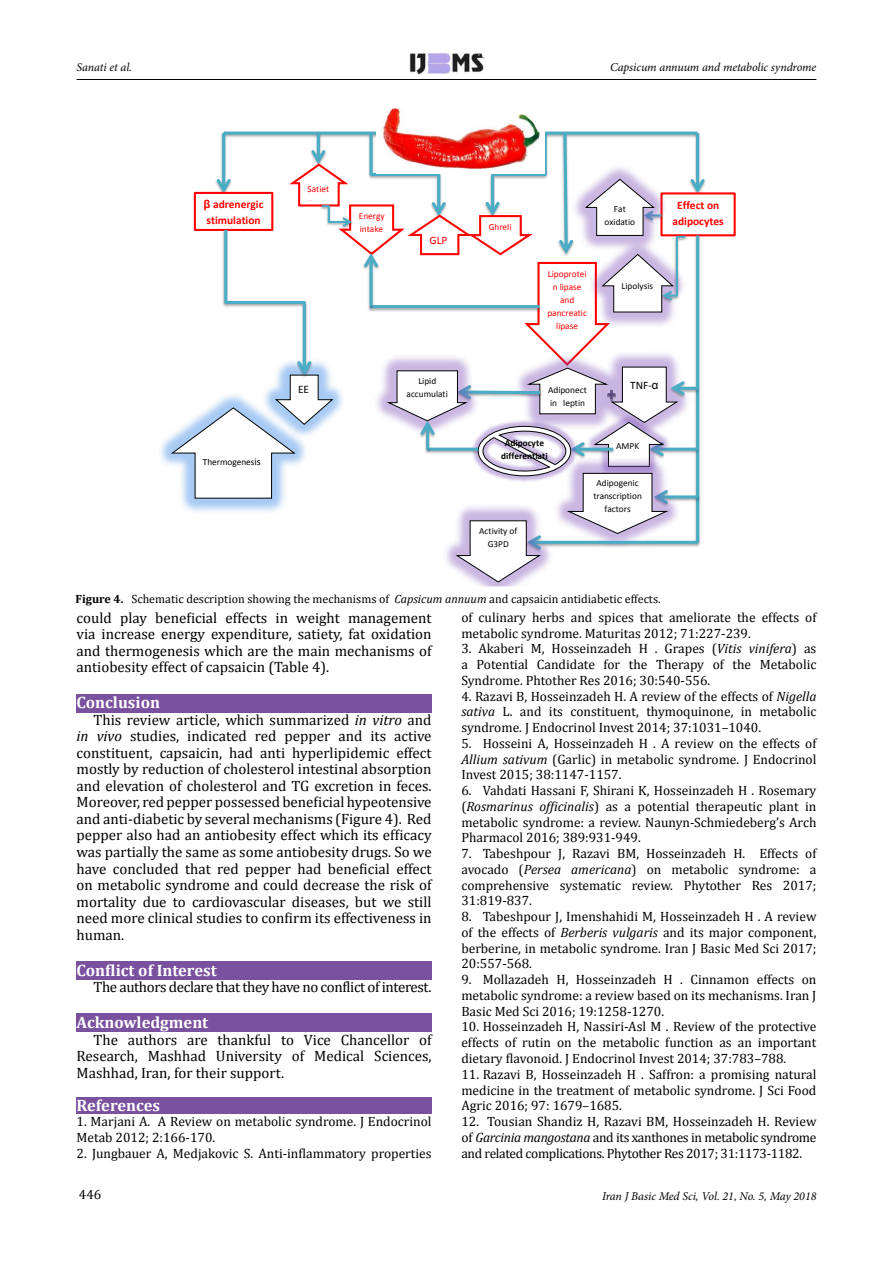
<style>
.page{position:relative;width:893px;height:1263px;background:#fff}
.page>*{position:absolute;margin:0;border:0;box-sizing:border-box;transform-origin:0 0}
.t1{font:700 16.5px "Cambria";color:#fff}
.t2{font:15px/16.5px "Cambria";color:#000;text-align:justify}
.t3{font:15px "Cambria";letter-spacing:-.025em;color:#000}
.t4{font:13.5px/15.8px "Cambria";color:#000;text-align:justify}
.t5{font:12px "Cambria";color:#000}
.t6{font:italic 12px "Minion Pro";letter-spacing:-.01em;color:#000}
.t7{font:700 11.4px/16px "Calibri";color:#f00}
.t8{font:11.4px "Calibri";color:#000}
.t9{font:11.4px "Calibri";color:#f00}
.t10{font:9.3px/13px "Calibri";color:#000;text-align:center}
.t11{font:9.3px/13px "Calibri";color:#f00}
.t12{font:700 9.3px "Calibri";color:#000}
.s1{font-family:"Arial"}
.s2{font-size:10.35px}
.s3{font-weight:700}
.s4{font-style:italic}
</style>
<div class="page">
<img style="left:409px;top:53px;width:76px;height:21px">
<hr style="left:77px;top:79px;width:739px;height:1px;background:#000">
<div style="left:77px;top:694px;width:355px;height:19px;background:#7a519e"></div>
<div style="left:77px;top:961px;width:355px;height:19px;background:#7a519e"></div>
<div style="left:77px;top:1013px;width:355px;height:19px;background:#7a519e"></div>
<div style="left:77px;top:1098px;width:355px;height:16px;background:#7a519e"></div>
<hr style="left:224px;top:132px;width:170px;height:3px;background:#4bacc6">
<hr style="left:540px;top:132px;width:157px;height:3px;background:#4bacc6">
<img style="left:221px;top:131px;width:20px;height:2px">
<img style="left:680px;top:131px;width:26px;height:53px">
<img style="left:160px;top:435px;width:12px;height:30px">
<div style="left:660px;top:192px;width:76px;height:44px;border:2px solid #f00"></div>
<img style="left:733px;top:198px;width:1px;height:33px">
<svg style="left:172px;top:133px;width:533px;height:450px"></svg>
<img style="left:470px;top:525px;width:56px;height:35px">
<img style="left:377px;top:107px;width:167px;height:66px">
<p class="t6" style="left:77px;top:59px;width:57px">Sanati et al.</p>
<p class="t6" style="left:610px;top:59px;width:208px">Capsicum annuum and metabolic syndrome</p>
<p class="t7" style="left:204px;top:197px;width:61px"><span class="s1">β</span> adrenergic stimulation</p>
<p class="t10" style="left:203px;top:455px;width:60px">Thermogenes<span class="s2">is</span></p>
<p class="t11" style="left:308px;top:183px;width:23px">Satiet y</p>
<p class="t11" style="left:359px;top:209px;width:27px">Energy intake</p>
<p class="t9" style="left:430px;top:233px;width:19px">GLP</p>
<p class="t8" style="left:298px;top:382px;width:13px">EE</p>
<p class="t10" style="left:407px;top:374px;width:43px">Lipid accumulati</p>
<p class="t11" style="left:489px;top:220px;width:24px">Ghreli</p>
<p class="t11" style="left:547px;top:267px;width:41px;text-align:center">Lipoprotei n lipase and pancreatic lipase</p>
<p class="t10" style="left:605px;top:202px;width:32px">Fat oxidatio</p>
<p class="t10" style="left:622px;top:279px;width:33px">Lipolysis</p>
<p class="t7" style="left:673px;top:197px;width:53px;text-align:center">Effect on adipocytes</p>
<p class="t10" style="left:548px;top:383px;width:40px">Adiponect</p>
<p class="t10" style="left:550px;top:396px;width:37px">in leptin</p>
<p class="t8" style="left:630px;top:378px;width:30px">TNF-<span class="s1">α</span></p>
<p class="t12" style="left:505px;top:437px;width:41px">Adipocyte</p>
<p class="t10" style="left:616px;top:439px;width:24px">AMPK</p>
<p class="t12" style="left:501px;top:450px;width:48px">differentiati</p>
<p class="t10" style="left:593px;top:477px;width:50px">Adipogenic transcription factors</p>
<p class="t10" style="left:479px;top:524px;width:40px">Activity of<br>G3PD</p>
<p class="t5" style="left:75px;top:592px;width:587px"><span class="s3">Figure 4.</span> Schematic description showing the mechanisms of <span class="s4">Capsicum annuum</span> and capsaicin antidiabetic effects.</p>
<p class="t2" style="left:77px;top:609px;width:357px">could play beneficial effects in weight management via increase energy expenditure, satiety, fat oxidation and thermogenesis which are the main mechanisms of antiobesity effect of capsaicin (Table 4).</p>
<p class="t1" style="left:77px;top:691px;width:85px">Conclusion</p>
<p class="t2" style="left:77px;top:711px;width:357px;text-indent:17px">This review article, which summarized <span class="s4">in vitro</span> and <span class="s4">in vivo</span> studies, indicated red pepper and its active constituent, capsaicin, had anti hyperlipidemic effect mostly by reduction of cholesterol intestinal absorption and elevation of cholesterol and TG excretion in feces.<br>Moreover, red pepper possessed beneficial hypeotensive and anti-diabetic by several mechanisms (Figure 4). Red pepper also had an antiobesity effect which its efficacy was partially the same as some antiobesity drugs. So we have concluded that red pepper had beneficial effect on metabolic syndrome and could decrease the risk of mortality due to cardiovascular diseases, but we still need more clinical studies to confirm its effectiveness in human.</p>
<p class="t1" style="left:77px;top:958px;width:142px">Conflict of Interest</p>
<p class="t3" style="left:94px;top:978px;width:340px">The authors declare that they have no conflict of interest.</p>
<p class="t1" style="left:77px;top:1011px;width:133px">Acknowledgment</p>
<p class="t2" style="left:77px;top:1031px;width:357px;text-indent:17px">The authors are thankful to Vice Chancellor of Research, Mashhad University of Medical Sciences, Mashhad, Iran, for their support.</p>
<p class="t1" style="left:77px;top:1093px;width:85px">References</p>
<p class="t4" style="left:77px;top:1114px;width:357px">1. Marjani A. A Review on metabolic syndrome. J Endocrinol<br>Metab 2012; 2:166-170.</p>
<p class="t4" style="left:77px;top:1145px;width:357px">2. Jungbauer A, Medjakovic S. Anti-inflammatory properties</p>
<p class="t4" style="left:79px;top:1187px;width:24px">446</p>
<p class="t4" style="left:461px;top:609px;width:357px">of culinary herbs and spices that ameliorate the effects of metabolic syndrome. Maturitas 2012; 71:227-239.</p>
<p class="t4" style="left:461px;top:641px;width:357px">3. Akaberi M, Hosseinzadeh H . Grapes (<span class="s4">Vitis vinifera</span>) as a Potential Candidate for the Therapy of the Metabolic Syndrome. Phtother Res 2016; 30:540-556.</p>
<p class="t4" style="left:461px;top:688px;width:357px">4. Razavi B, Hosseinzadeh H. A review of the effects of <span class="s4">Nigella sativa</span> L. and its constituent, thymoquinone, in metabolic syndrome. J Endocrinol Invest 2014; 37:1031–1040.</p>
<p class="t4" style="left:461px;top:735px;width:357px">5. Hosseini A, Hosseinzadeh H . A review on the effects of <span class="s4">Allium sativum</span> (Garlic) in metabolic syndrome. J Endocrinol Invest 2015; 38:1147-1157.</p>
<p class="t4" style="left:461px;top:782px;width:357px">6. Vahdati Hassani F, Shirani K, Hosseinzadeh H . Rosemary (<span class="s4">Rosmarinus officinalis</span>) as a potential therapeutic plant in metabolic syndrome: a review. Naunyn-Schmiedeberg’s Arch Pharmacol 2016; 389:931-949.</p>
<p class="t4" style="left:461px;top:846px;width:357px">7. Tabeshpour J, Razavi BM, Hosseinzadeh H. Effects of avocado (<span class="s4">Persea americana</span>) on metabolic syndrome: a comprehensive systematic review. Phytother Res 2017; 31:819-837.</p>
<p class="t4" style="left:461px;top:909px;width:357px">8. Tabeshpour J, Imenshahidi M, Hosseinzadeh H . A review of the effects of <span class="s4">Berberis vulgaris</span> and its major component, berberine, in metabolic syndrome. Iran J Basic Med Sci 2017; 20:557-568.</p>
<p class="t4" style="left:461px;top:972px;width:357px">9. Mollazadeh H, Hosseinzadeh H . Cinnamon effects on metabolic syndrome: a review based on its mechanisms. Iran J Basic Med Sci 2016; 19:1258-1270.</p>
<p class="t4" style="left:461px;top:1019px;width:357px">10. Hosseinzadeh H, Nassiri-Asl M . Review of the protective effects of rutin on the metabolic function as an important dietary flavonoid. J Endocrinol Invest 2014; 37:783–788.</p>
<p class="t4" style="left:461px;top:1066px;width:357px">11. Razavi B, Hosseinzadeh H . Saffron: a promising natural medicine in the treatment of metabolic syndrome. J Sci Food Agric 2016; 97: 1679–1685.</p>
<p class="t4" style="left:461px;top:1113px;width:357px">12. Tousian Shandiz H, Razavi BM, Hosseinzadeh H. Review of <span class="s4">Garcinia mangostana</span> and its xanthones in metabolic syndrome and related complications. Phytother Res 2017; 31:1173-1182.</p>
<p class="t6" style="left:602px;top:1187px;width:216px">Iran J Basic Med Sci, Vol. 21, No. 5, May 2018</p>
</div>
